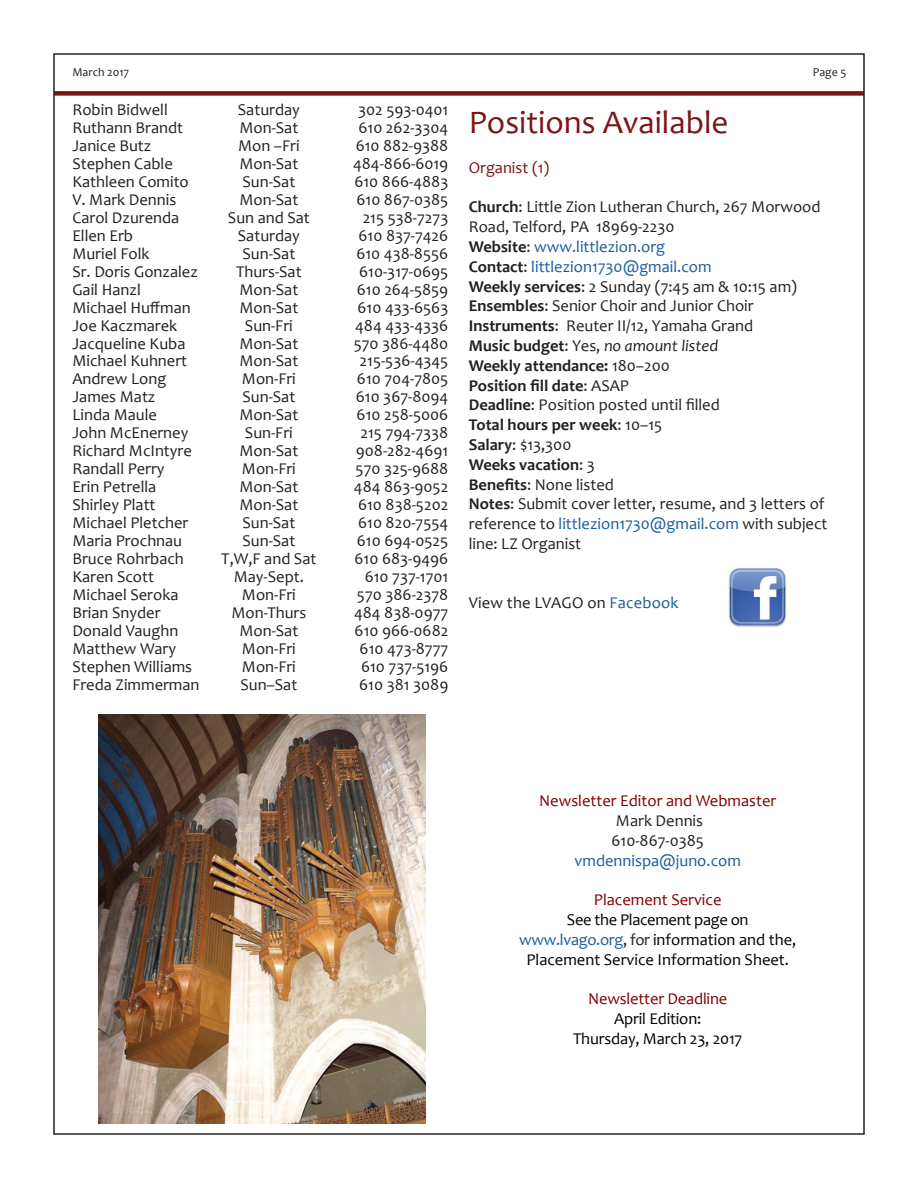
<style>
.page{position:relative;width:918px;height:1188px;background:#fff}
.page>*{position:absolute;margin:0;border:0;box-sizing:border-box;transform-origin:0 0}
.t1{font:33px "Candara";color:#7d1416}
.Plain_Text{font:16.5px/19.8px "Candara";color:#231f20}
.t2{font:16.5px/19.8px "Candara";letter-spacing:-.01em;color:#000;text-align:center}
.t3{font:700 16.5px "Candara";color:#231f20}
.t4{font:16.5px/19.8px "Candara";color:#800000;text-align:center}
.t5{font:16.5px "Candara";color:#175d9e}
.t6{font:italic 16.5px "Candara";color:#231f20}
.t7{font:16.5px "Candara";color:#7d1416}
.t8{font:12px "Candara";color:#231f20}
.s1{font-weight:700}
.s2{font-weight:700;color:#231f20}
.s3{color:#231f20}
.s4{font-weight:700;font-style:normal}
.s5{font-style:normal}
.s6{font-weight:400}
.s7{color:#175d9e}
.s8{color:#800000}
</style>
<div class="page">
<div style="left:54px;top:91px;width:810px;height:5px;background:#7d1416"></div>
<img style="left:99px;top:714px;width:327px;height:409px">
<img style="left:728px;top:568px;width:58px;height:59px">
<p class="t8" style="left:72px;top:65px;width:58px">March 2017</p>
<p class="t8" style="left:813px;top:65px;width:35px">Page 5</p>
<p class="Plain_Text" style="left:72px;top:100px;width:97px">Robin Bidwell</p>
<p class="Plain_Text" style="left:238px;top:100px;width:63px">Saturday</p>
<p class="Plain_Text" style="left:358px;top:100px;width:92px">302 593-0401</p>
<p class="Plain_Text" style="left:72px;top:118px;width:112px">Ruthann Brandt</p>
<p class="Plain_Text" style="left:239px;top:118px;width:60px">Mon-Sat</p>
<p class="Plain_Text" style="left:358px;top:118px;width:91px">610 262-3304</p>
<p class="Plain_Text" style="left:72px;top:136px;width:80px">Janice Butz</p>
<p class="Plain_Text" style="left:238px;top:136px;width:63px">Mon –Fri</p>
<p class="Plain_Text" style="left:356px;top:136px;width:94px">610 882-9388</p>
<p class="Plain_Text" style="left:72px;top:154px;width:102px">Stephen Cable</p>
<p class="Plain_Text" style="left:239px;top:154px;width:60px">Mon-Sat</p>
<p class="Plain_Text" style="left:353px;top:154px;width:97px">484-866-6019</p>
<p class="Plain_Text" style="left:72px;top:171px;width:118px">Kathleen Comito</p>
<p class="Plain_Text" style="left:242px;top:171px;width:54px">Sun-Sat</p>
<p class="Plain_Text" style="left:354px;top:171px;width:95px">610 866-4883</p>
<p class="Plain_Text" style="left:72px;top:189px;width:106px">V. Mark Dennis</p>
<p class="Plain_Text" style="left:239px;top:189px;width:60px">Mon-Sat</p>
<p class="Plain_Text" style="left:356px;top:189px;width:93px">610 867-0385</p>
<p class="Plain_Text" style="left:72px;top:207px;width:108px">Carol Dzurenda</p>
<p class="Plain_Text" style="left:228px;top:207px;width:83px">Sun and Sat</p>
<p class="Plain_Text" style="left:363px;top:207px;width:87px">215 538-7273</p>
<p class="Plain_Text" style="left:72px;top:225px;width:62px">Ellen Erb</p>
<p class="Plain_Text" style="left:238px;top:225px;width:63px">Saturday</p>
<p class="Plain_Text" style="left:358px;top:225px;width:91px">610 837-7426</p>
<p class="Plain_Text" style="left:72px;top:243px;width:79px">Muriel Folk</p>
<p class="Plain_Text" style="left:242px;top:243px;width:54px">Sun-Sat</p>
<p class="Plain_Text" style="left:356px;top:243px;width:93px">610 438-8556</p>
<p class="Plain_Text" style="left:72px;top:261px;width:127px">Sr. Doris Gonzalez</p>
<p class="Plain_Text" style="left:236px;top:261px;width:67px">Thurs-Sat</p>
<p class="Plain_Text" style="left:359px;top:261px;width:91px">610-317-0695</p>
<p class="Plain_Text" style="left:72px;top:279px;width:70px">Gail Hanzl</p>
<p class="Plain_Text" style="left:239px;top:279px;width:60px">Mon-Sat</p>
<p class="Plain_Text" style="left:357px;top:279px;width:93px">610 264-5859</p>
<p class="Plain_Text" style="left:72px;top:297px;width:120px">Michael Huffman</p>
<p class="Plain_Text" style="left:239px;top:297px;width:60px">Mon-Sat</p>
<p class="Plain_Text" style="left:358px;top:297px;width:92px">610 433-6563</p>
<p class="Plain_Text" style="left:72px;top:315px;width:106px">Joe Kaczmarek</p>
<p class="Plain_Text" style="left:245px;top:315px;width:49px">Sun-Fri</p>
<p class="Plain_Text" style="left:355px;top:315px;width:95px">484 433-4336</p>
<p class="Plain_Text" style="left:72px;top:333px;width:115px">Jacqueline Kuba</p>
<p class="Plain_Text" style="left:239px;top:333px;width:60px">Mon-Sat</p>
<p class="Plain_Text" style="left:354px;top:333px;width:96px">570 386-4480</p>
<p class="Plain_Text" style="left:72px;top:351px;width:116px">Michael Kuhnert</p>
<p class="Plain_Text" style="left:239px;top:351px;width:60px">Mon-Sat</p>
<p class="Plain_Text" style="left:360px;top:351px;width:90px">215-536-4345</p>
<p class="Plain_Text" style="left:72px;top:369px;width:95px">Andrew Long</p>
<p class="Plain_Text" style="left:242px;top:369px;width:55px">Mon-Fri</p>
<p class="Plain_Text" style="left:357px;top:369px;width:93px">610 704-7805</p>
<p class="Plain_Text" style="left:72px;top:387px;width:85px">James Matz</p>
<p class="Plain_Text" style="left:242px;top:387px;width:54px">Sun-Sat</p>
<p class="Plain_Text" style="left:356px;top:387px;width:94px">610 367-8094</p>
<p class="Plain_Text" style="left:72px;top:405px;width:86px">Linda Maule</p>
<p class="Plain_Text" style="left:239px;top:405px;width:60px">Mon-Sat</p>
<p class="Plain_Text" style="left:357px;top:405px;width:93px">610 258-5006</p>
<p class="Plain_Text" style="left:72px;top:423px;width:118px">John McEnerney</p>
<p class="Plain_Text" style="left:245px;top:423px;width:49px">Sun-Fri</p>
<p class="Plain_Text" style="left:361px;top:423px;width:89px">215 794-7338</p>
<p class="Plain_Text" style="left:72px;top:441px;width:121px">Richard McIntyre</p>
<p class="Plain_Text" style="left:239px;top:441px;width:60px">Mon-Sat</p>
<p class="Plain_Text" style="left:356px;top:441px;width:94px">908-282-4691</p>
<p class="Plain_Text" style="left:72px;top:459px;width:94px">Randall Perry</p>
<p class="Plain_Text" style="left:242px;top:459px;width:55px">Mon-Fri</p>
<p class="Plain_Text" style="left:356px;top:459px;width:94px">570 325-9688</p>
<p class="Plain_Text" style="left:72px;top:477px;width:86px">Erin Petrella</p>
<p class="Plain_Text" style="left:239px;top:477px;width:60px">Mon-Sat</p>
<p class="Plain_Text" style="left:354px;top:477px;width:96px">484 863-9052</p>
<p class="Plain_Text" style="left:72px;top:495px;width:85px">Shirley Platt</p>
<p class="Plain_Text" style="left:239px;top:495px;width:60px">Mon-Sat</p>
<p class="Plain_Text" style="left:358px;top:495px;width:92px">610 838-5202</p>
<p class="Plain_Text" style="left:72px;top:513px;width:118px">Michael Pletcher</p>
<p class="Plain_Text" style="left:242px;top:513px;width:54px">Sun-Sat</p>
<p class="Plain_Text" style="left:358px;top:513px;width:92px">610 820-7554</p>
<p class="Plain_Text" style="left:72px;top:531px;width:111px">Maria Prochnau</p>
<p class="Plain_Text" style="left:242px;top:531px;width:54px">Sun-Sat</p>
<p class="Plain_Text" style="left:357px;top:531px;width:93px">610 694-0525</p>
<p class="Plain_Text" style="left:72px;top:549px;width:113px">Bruce Rohrbach</p>
<p class="Plain_Text" style="left:221px;top:549px;width:97px">T,W,F and Sat</p>
<p class="Plain_Text" style="left:355px;top:549px;width:95px">610 683-9496</p>
<p class="Plain_Text" style="left:72px;top:567px;width:83px">Karen Scott</p>
<p class="Plain_Text" style="left:234px;top:567px;width:72px">May-Sept.</p>
<p class="Plain_Text" style="left:365px;top:567px;width:85px">610 737-1701</p>
<p class="Plain_Text" style="left:72px;top:584px;width:108px">Michael Seroka</p>
<p class="Plain_Text" style="left:242px;top:584px;width:55px">Mon-Fri</p>
<p class="Plain_Text" style="left:357px;top:584px;width:93px">570 386-2378</p>
<p class="Plain_Text" style="left:72px;top:602px;width:90px">Brian Snyder</p>
<p class="Plain_Text" style="left:231px;top:602px;width:76px">Mon-Thurs</p>
<p class="Plain_Text" style="left:354px;top:602px;width:96px">484 838-0977</p>
<p class="Plain_Text" style="left:72px;top:620px;width:107px">Donald Vaughn</p>
<p class="Plain_Text" style="left:239px;top:620px;width:60px">Mon-Sat</p>
<p class="Plain_Text" style="left:355px;top:620px;width:95px">610 966-0682</p>
<p class="Plain_Text" style="left:72px;top:638px;width:105px">Matthew Wary</p>
<p class="Plain_Text" style="left:242px;top:638px;width:55px">Mon-Fri</p>
<p class="Plain_Text" style="left:360px;top:638px;width:90px">610 473-8777</p>
<p class="Plain_Text" style="left:72px;top:656px;width:121px">Stephen Williams</p>
<p class="Plain_Text" style="left:242px;top:656px;width:55px">Mon-Fri</p>
<p class="Plain_Text" style="left:361px;top:656px;width:89px">610 737-5196</p>
<p class="Plain_Text" style="left:72px;top:674px;width:129px">Freda Zimmerman</p>
<p class="Plain_Text" style="left:240px;top:674px;width:58px">Sun–Sat</p>
<p class="Plain_Text" style="left:359px;top:674px;width:91px">610 381 3089</p>
<p class="t1" style="left:469px;top:102px;width:261px">Positions Available</p>
<p class="t7" style="left:469px;top:157px;width:82px">Organist (1)</p>
<p class="Plain_Text" style="left:469px;top:197px;width:353px"><span class="s1">Church</span>: Little Zion Lutheran Church, 267 Morwood<br>Road, Telford, PA 18969-2230</p>
<p class="t5" style="left:469px;top:236px;width:198px"><span class="s2">Website</span><span class="s3">:</span> www.littlezion.org</p>
<p class="t5" style="left:469px;top:256px;width:244px"><span class="s2">Contact</span><span class="s3">:</span> littlezion1730@gmail.com</p>
<p class="Plain_Text" style="left:469px;top:276px;width:330px"><span class="s1">Weekly services</span>: 2 Sunday (7:45 am &amp; 10:15 am)</p>
<p class="Plain_Text" style="left:469px;top:296px;width:286px"><span class="s1">Ensembles</span>: Senior Choir and Junior Choir</p>
<p class="Plain_Text" style="left:469px;top:316px;width:286px"><span class="s1">Instruments</span>: Reuter II/12, Yamaha Grand</p>
<p class="t6" style="left:469px;top:335px;width:251px"><span class="s4">Music budget</span><span class="s5">: Yes,</span> no amount listed</p>
<p class="t3" style="left:469px;top:355px;width:203px">Weekly attendance: <span class="s6">180–200</span></p>
<p class="t3" style="left:469px;top:375px;width:162px">Position fill date<span class="s6">: ASAP</span></p>
<p class="Plain_Text" style="left:469px;top:395px;width:253px"><span class="s1">Deadline</span>: Position posted until filled</p>
<p class="t3" style="left:469px;top:414px;width:195px">Total hours per week<span class="s6">: 10–15</span></p>
<p class="Plain_Text" style="left:469px;top:435px;width:104px"><span class="s1">Salary</span>: $13,300</p>
<p class="t3" style="left:469px;top:454px;width:128px">Weeks vacation<span class="s6">: 3</span></p>
<p class="Plain_Text" style="left:469px;top:474px;width:147px"><span class="s1">Benefits</span>: None listed</p>
<p class="Plain_Text" style="left:469px;top:494px;width:360px"><span class="s1">Notes</span>: Submit cover letter, resume, and 3 letters of reference to <span class="s7">littlezion1730@gmail.com</span> with subject line: LZ Organist</p>
<p class="Plain_Text" style="left:469px;top:593px;width:211px">View the LVAGO on <span class="s7">Facebook</span></p>
<p class="t4" style="left:539px;top:791px;width:239px">Newsletter Editor and Webmaster<br><span class="s3">Mark Dennis<br>610-867-0385 </span><span class="s7">vmdennispa@juno.com</span></p>
<p class="t2" style="left:519px;top:890px;width:279px"><span class="s8">Placement Service<br></span>See the Placement page on <span class="s7">www.lvago.org</span><span class="s3">, for</span> information and the,<br>Placement Service Information Sheet.</p>
<p class="t2" style="left:573px;top:989px;width:171px"><span class="s8">Newsletter Deadline<br></span>April Edition:<br>Thursday, March 23, 2017</p>
</div>
